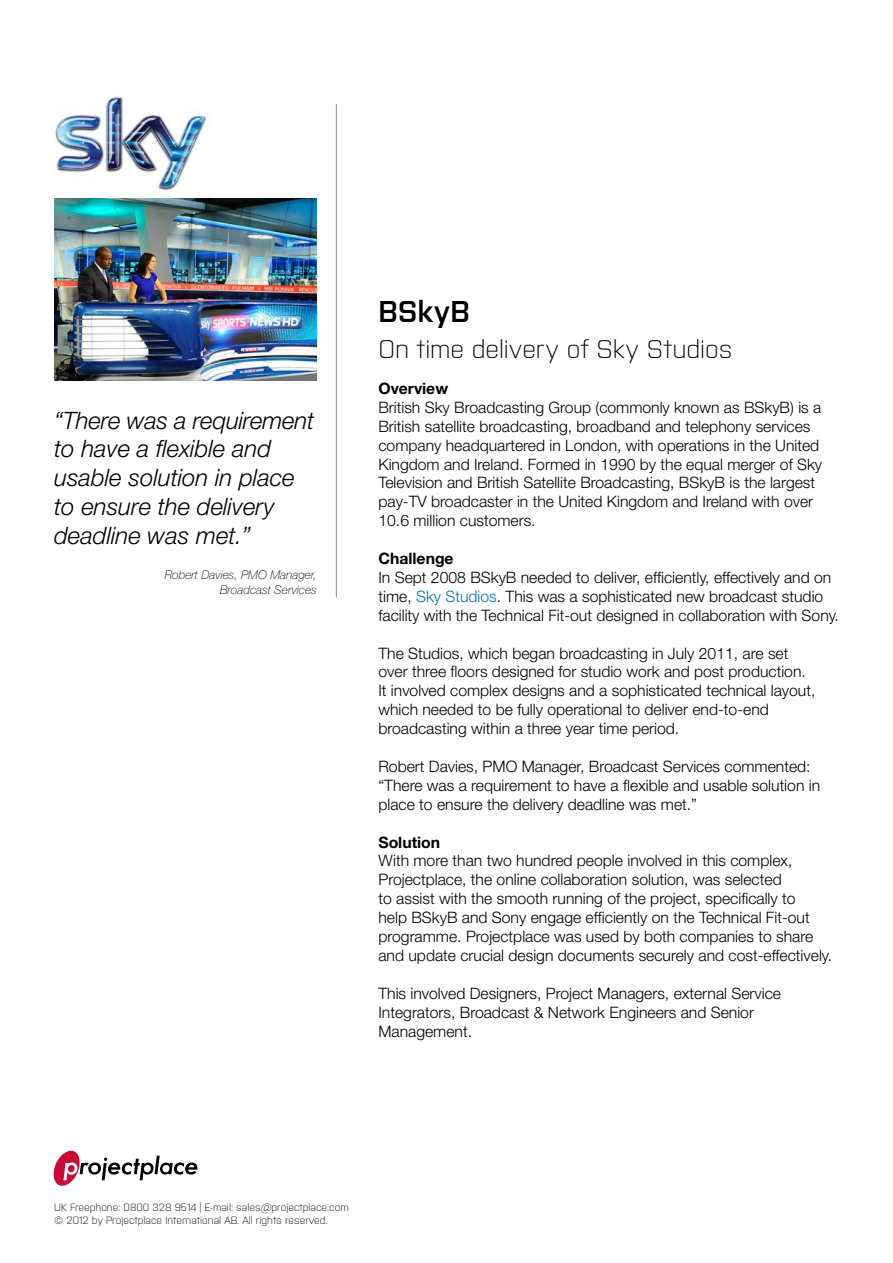
<style>
.page{position:relative;width:893px;height:1263px;background:#fff}
.page>*{position:absolute;margin:0;border:0;box-sizing:border-box;transform-origin:0 0}
.t1{font:30px "Purista For Projectplace Semi";letter-spacing:.015em;color:#000}
.t2{font:300 25.5px "Purista For Projectplace";letter-spacing:-.005em;color:#000}
.t3{font:italic 300 24px/28.8px "Helvetica Neue";color:#000}
.t4{font:300 15.75px/18.9px "Helvetica Neue";color:#000}
.t5{font:700 15.75px "Helvetica Neue";color:#000}
.t6{font:italic 100 12px/14.4px "Helvetica Neue";color:#000;text-align:right}
.t7{font:300 10.5px/12.6px "Purista For Projectplace";color:#000}
.s1{color:#0075b2}
</style>
<div class="page">
<hr style="left:336px;top:104px;width:1px;height:493px;background:#878787">
<img style="left:55px;top:96px;width:152px;height:95px">
<svg style="left:53px;top:1150px;width:144px;height:36px"></svg>
<img style="left:54px;top:198px;width:263px;height:183px">
<h3 class="t3" style="left:54px;top:405px;width:261px">“There was a requirement to have a flexible and usable solution in place to ensure the delivery deadline was met.”</h3>
<p class="t6" style="left:165px;top:568px;width:154px">Robert Davies, PMO Manager,<br>Broadcast Services</p>
<h1 class="t1" style="left:378px;top:290px;width:93px">BSkyB</h1>
<h2 class="t2" style="left:378px;top:331px;width:355px">On time delivery of Sky Studios</h2>
<p class="t5" style="left:378px;top:379px;width:71px">Overview</p>
<p class="t4" style="left:378px;top:397px;width:445px">British Sky Broadcasting Group (commonly known as BSkyB) is a British satellite broadcasting, broadband and telephony services company headquartered in London, with operations in the United Kingdom and Ireland. Formed in 1990 by the equal merger of Sky Television and British Satellite Broadcasting, BSkyB is the largest pay-TV broadcaster in the United Kingdom and Ireland with over 10.6 million customers.</p>
<p class="t5" style="left:378px;top:549px;width:77px">Challenge</p>
<p class="t4" style="left:378px;top:567px;width:462px">In Sept 2008 BSkyB needed to deliver, efficiently, effectively and on time, <span class="s1">Sky Studios</span>. This was a sophisticated new broadcast studio facility with the Technical Fit-out designed in collaboration with Sony.</p>
<p class="t4" style="left:378px;top:643px;width:438px">The Studios, which began broadcasting in July 2011, are set over three floors designed for studio work and post production.<br>It involved complex designs and a sophisticated technical layout, which needed to be fully operational to deliver end-to-end broadcasting within a three year time period.</p>
<p class="t4" style="left:378px;top:756px;width:443px">Robert Davies, PMO Manager, Broadcast Services commented: “There was a requirement to have a flexible and usable solution in place to ensure the delivery deadline was met.”</p>
<p class="t5" style="left:378px;top:832px;width:63px">Solution</p>
<p class="t4" style="left:378px;top:851px;width:455px">With more than two hundred people involved in this complex, Projectplace, the online collaboration solution, was selected<br>to assist with the smooth running of the project, specifically to<br>help BSkyB and Sony engage efficiently on the Technical Fit-out programme. Projectplace was used by both companies to share and update crucial design documents securely and cost-effectively.</p>
<p class="t4" style="left:378px;top:983px;width:404px">This involved Designers, Project Managers, external Service<br>Integrators, Broadcast &amp; Network Engineers and Senior<br>Management.</p>
<p class="t7" style="left:54px;top:1201px;width:296px">UK Freephone: 0800 328 9514 | E-mail: sales@projectplace.com © 2012 by Projectplace International AB. All rights reserved.</p>
</div>
